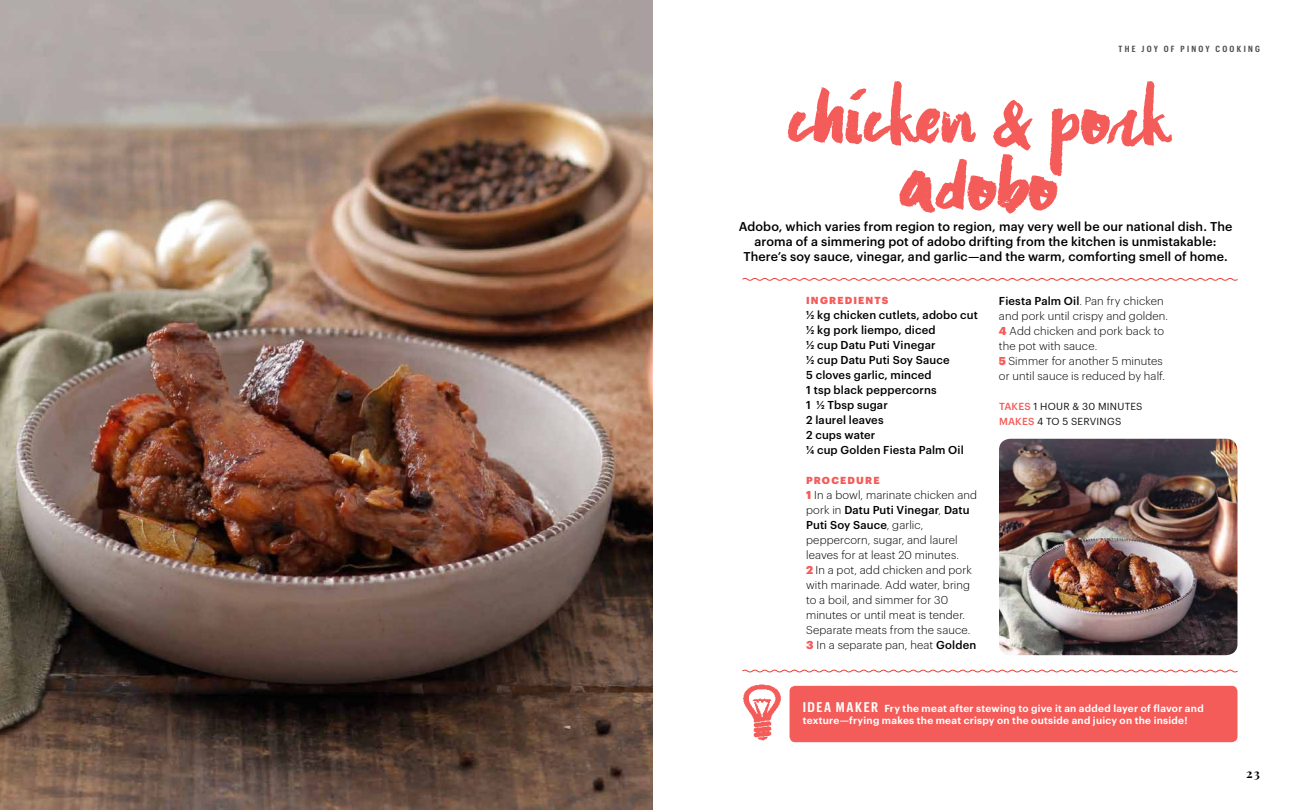
<style>
.page{position:relative;width:1305px;height:810px;background:#fff}
.page>*{position:absolute;margin:0;border:0;box-sizing:border-box;transform-origin:0 0}
.t1{font:82.5px/66.2px "Asphalts Brush";color:#f45c5a;text-align:center}
.t2{font:600 13.75px "Graphik Cond";color:#fff}
.t3{font:500 12.5px/15px "Graphik";letter-spacing:.01em;color:#000;text-align:center}
.t4{font:700 12.5px "Playfair Display";color:#000}
.t5{font:300 11.25px/15px "Graphik";letter-spacing:.01em;color:#000}
.t6{font:500 11.25px/15px "Graphik";letter-spacing:.015em;color:#000}
.t7{font:600 10px/12.5px "Graphik";letter-spacing:.03em;color:#fff}
.t8{font:10px/15px "Graphik";letter-spacing:.025em;color:#100f11}
.t9{font:900 10px "Graphik";letter-spacing:.115em;color:#f45c5a}
.t10{font:600 8.75px "Graphik Cond";letter-spacing:.265em;color:#4d4d4c}
.s1{font-weight:900;color:#f45c5a}
.s2{font-weight:500}
.s3{font-weight:500;color:#f45c5a}
</style>
<div class="page">
<img style="left:0;top:0;width:652px;height:810px">
<img style="left:743px;top:684px;width:47px;height:57px">
<div style="left:790px;top:686px;width:447px;height:56px;background:#f45c5a;border-radius:6px"></div>
<svg style="left:742px;top:278px;width:496px;height:3px"></svg>
<svg style="left:742px;top:669px;width:496px;height:4px"></svg>
<img style="left:999px;top:439px;width:239px;height:216px">
<p class="t10" style="left:1119px;top:43px;width:143px">THE JOY OF PINOY COOKING</p>
<h1 class="t1" style="left:788px;top:75px;width:383px">chicken &amp; pork adobo</h1>
<p class="t3" style="left:739px;top:218px;width:495px">Adobo, which varies from region to region, may very well be our national dish. The aroma of a simmering pot of adobo drifting from the kitchen is unmistakable:<br>There’s soy sauce, vinegar, and garlic—and the warm, comforting smell of home.</p>
<p class="t9" style="left:806px;top:293px;width:84px">INGREDIENTS</p>
<p class="t6" style="left:806px;top:307px;width:173px">½ kg chicken cutlets, adobo cut ½ kg pork liempo, diced<br>½ cup Datu Puti Vinegar<br>½ cup Datu Puti Soy Sauce<br>5 cloves garlic, minced<br>1 tsp black peppercorns<br>1 ½ Tbsp sugar<br>2 laurel leaves<br>2 cups water<br>¼ cup Golden Fiesta Palm Oil</p>
<p class="t9" style="left:806px;top:473px;width:75px">PROCEDURE</p>
<p class="t5" style="left:806px;top:487px;width:172px"><span class="s1">1</span> In a bowl, marinate chicken and pork in <span class="s2">Datu Puti Vinegar</span>, <span class="s2">Datu<br>Puti Soy Sauce</span>, garlic, peppercorn, sugar, and laurel leaves for at least 20 minutes.<br><span class="s1">2</span> In a pot, add chicken and pork with marinade. Add water, bring to a boil, and simmer for 30 minutes or until meat is tender.<br>Separate meats from the sauce.<br><span class="s1">3</span> In a separate pan, heat <span class="s2">Golden</span></p>
<p class="t5" style="left:999px;top:293px;width:171px"><span class="s2">Fiesta Palm Oil</span>. Pan fry chicken and pork until crispy and golden.<br><span class="s1">4</span> Add chicken and pork back to the pot with sauce.<br><span class="s1">5</span> Simmer for another 5 minutes or until sauce is reduced by half.</p>
<p class="t8" style="left:999px;top:398px;width:145px"><span class="s3">Takes</span> 1 HOUR &amp; 30 M INUTES<br><span class="s3">Makes</span> 4 TO 5 SERVINGS</p>
<p class="t2" style="left:803px;top:699px;width:14px">IDEA</p>
<p class="t2" style="left:836px;top:699px;width:20px">MAKER</p>
<p class="t7" style="left:803px;top:701px;width:402px;text-indent:82px">Fry the meat after stewing to give it an added layer of flavor and texture—frying makes the meat crispy on the outside and juicy on the inside!</p>
<p class="t4" style="left:1246px;top:765px;width:15px">23</p>
</div>
